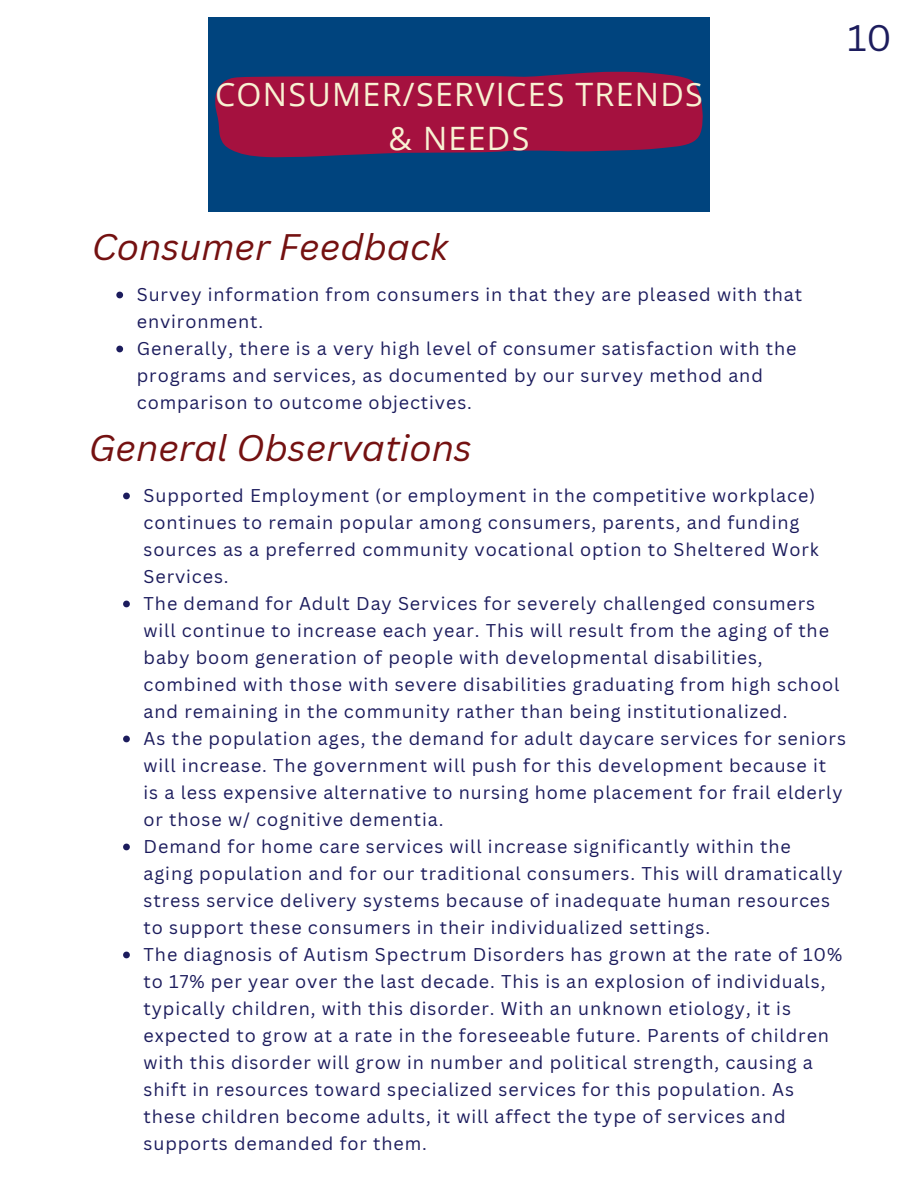
<style>
.page{position:relative;width:918px;height:1188px;background:#fff}
.page>*{position:absolute;margin:0;border:0;box-sizing:border-box;transform-origin:0 0}
.t1{font:italic 36px "Canva Sans";color:#741111}
.t2{font:36px "Canva Sans";color:#1c1c5d}
.t3{font:32.25px/44.4px "Open Sans";letter-spacing:.04em;color:#f8f2d3;text-align:center}
.t4{font:18px/27px "Canva Sans";letter-spacing:.05em;color:#1c1c5d}
</style>
<div class="page">
<div style="left:208px;top:17px;width:502px;height:195px;background:#00447e"></div>
<svg style="left:215px;top:72px;width:488px;height:85px;background:#921646"></svg>
<svg style="left:116px;top:292px;width:7px;height:6px"></svg>
<svg style="left:116px;top:346px;width:7px;height:6px"></svg>
<svg style="left:123px;top:493px;width:7px;height:6px"></svg>
<svg style="left:123px;top:601px;width:7px;height:6px"></svg>
<svg style="left:123px;top:736px;width:7px;height:6px"></svg>
<svg style="left:123px;top:844px;width:7px;height:6px"></svg>
<svg style="left:123px;top:952px;width:7px;height:6px"></svg>
<h2 class="t3" style="left:215px;top:71px;width:489px">CONSUMER/SERVICES TRENDS &amp; NEEDS</h2>
<h1 class="t2" style="left:847px;top:12px;width:46px">10</h1>
<h1 class="t1" style="left:92px;top:221px;width:358px">Consumer Feedback</h1>
<p class="t4" style="left:137px;top:280px;width:667px">Survey information from consumers in that they are pleased with that environment.<br>Generally, there is a very high level of consumer satisfaction with the programs and services, as documented by our survey method and comparison to outcome objectives.</p>
<h1 class="t1" style="left:89px;top:422px;width:385px">General Observations</h1>
<p class="t4" style="left:144px;top:481px;width:704px">Supported Employment (or employment in the competitive workplace) continues to remain popular among consumers, parents, and funding sources as a preferred community vocational option to Sheltered Work Services.<br>The demand for Adult Day Services for severely challenged consumers will continue to increase each year. This will result from the aging of the baby boom generation of people with developmental disabilities, combined with those with severe disabilities graduating from high school and remaining in the community rather than being institutionalized.<br>As the population ages, the demand for adult daycare services for seniors will increase. The government will push for this development because it<br>is a less expensive alternative to nursing home placement for frail elderly or those w/ cognitive dementia.<br>Demand for home care services will increase significantly within the<br>aging population and for our traditional consumers. This will dramatically stress service delivery systems because of inadequate human resources to support these consumers in their individualized settings.<br>The diagnosis of Autism Spectrum Disorders has grown at the rate of 10% to 17% per year over the last decade. This is an explosion of individuals, typically children, with this disorder. With an unknown etiology, it is expected to grow at a rate in the foreseeable future. Parents of children with this disorder will grow in number and political strength, causing a shift in resources toward specialized services for this population. As these children become adults, it will affect the type of services and supports demanded for them.</p>
</div>
